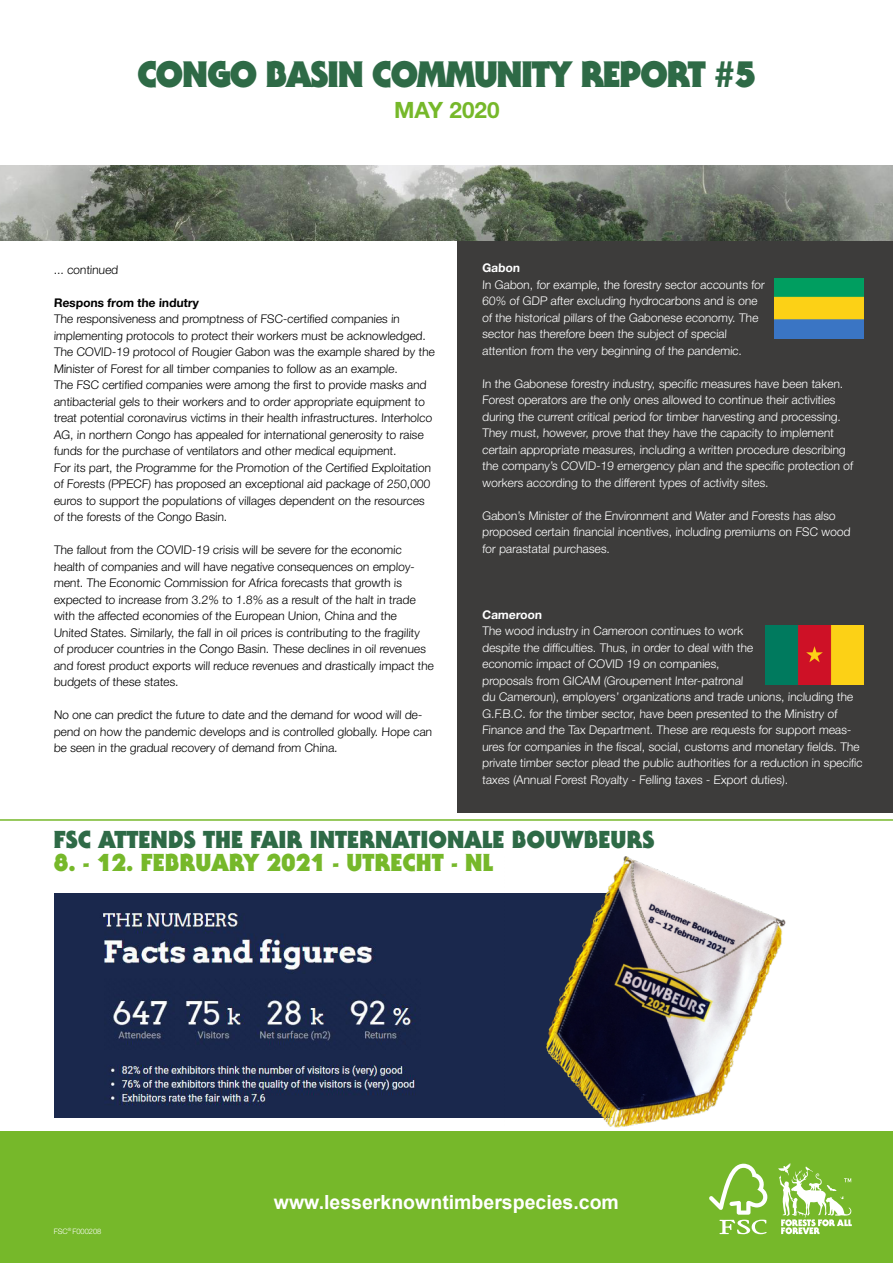
<style>
.page{position:relative;width:893px;height:1263px;background:#fff}
.page>*{position:absolute;margin:0;border:0;box-sizing:border-box;transform-origin:0 0}
.t1{font:900 36px "Serif Gothic Std";letter-spacing:-.04em;color:#2e6a46}
.t2{font:900 24px "Serif Gothic Std";color:#2e6a46}
.t3{font:900 24px "Serif Gothic Std";color:#76b82a}
.t4{font:700 22.5px "Helvetica Neue LT Std";color:#76b82a}
.t5{font:700 19.5px "Arial";color:#fff}
.t6{font:300 12px/16.5px "Helvetica Neue LT Std";color:#000}
.t7{font:300 12px/16.5px "Helvetica Neue LT Std";color:#fff}
.t8{font:700 12px "Helvetica Neue LT Std";color:#000}
.t9{font:700 12px "Helvetica Neue LT Std";color:#fff}
.t10{font:300 7.5px "Helvetica Neue LT Std";color:#fff}
</style>
<div class="page">
<div style="left:0;top:1131px;width:893px;height:132px;background:#76b82a"></div>
<svg style="left:709px;top:1164px;width:58px;height:70px"></svg>
<svg style="left:778px;top:1163px;width:74px;height:71px"></svg>
<div style="left:457px;top:241px;width:436px;height:571px;background:#3d3c3b"></div>
<img style="left:0;top:166px;width:893px;height:75px">
<hr style="left:0;top:819px;width:893px;height:2px;background:#76b82a">
<img style="left:765px;top:625px;width:99px;height:60px">
<img style="left:774px;top:279px;width:90px;height:59px">
<img style="left:54px;top:894px;width:420px;height:223px">
<img style="left:474px;top:857px;width:312px;height:270px">
<h1 class="t1" style="left:137px;top:52px;width:621px">CONGO BASIN COMMUNITY REPORT #5</h1>
<h3 class="t4" style="left:394px;top:96px;width:107px">MAY 2020</h3>
<p class="t6" style="left:54px;top:261px;width:67px">... continued</p>
<p class="t8" style="left:54px;top:295px;width:146px">Respons from the indutry</p>
<p class="t6" style="left:54px;top:310px;width:383px">The responsiveness and promptness of FSC-certified companies in implementing protocols to protect their workers must be acknowledged.<br>The COVID-19 protocol of Rougier Gabon was the example shared by the Minister of Forest for all timber companies to follow as an example.<br>The FSC certified companies were among the first to provide masks and antibacterial gels to their workers and to order appropriate equipment to treat potential coronavirus victims in their health infrastructures. Interholco AG, in northern Congo has appealed for international generosity to raise funds for the purchase of ventilators and other medical equipment.<br>For its part, the Programme for the Promotion of the Certified Exploitation of Forests (PPECF) has proposed an exceptional aid package of 250,000 euros to support the populations of villages dependent on the resources of the forests of the Congo Basin.</p>
<p class="t6" style="left:54px;top:541px;width:382px">The fallout from the COVID-19 crisis will be severe for the economic health of companies and will have negative consequences on employ&shy;ment. The Economic Commission for Africa forecasts that growth is expected to increase from 3.2% to 1.8% as a result of the halt in trade with the affected economies of the European Union, China and the United States. Similarly, the fall in oil prices is contributing to the fragility<br>of producer countries in the Congo Basin. These declines in oil revenues and forest product exports will reduce revenues and drastically impact the budgets of these states.</p>
<p class="t6" style="left:54px;top:706px;width:381px">No one can predict the future to date and the demand for wood will de&shy;pend on how the pandemic develops and is controlled globally. Hope can be seen in the gradual recovery of demand from China.</p>
<p class="t9" style="left:482px;top:260px;width:40px">Gabon</p>
<p class="t7" style="left:482px;top:276px;width:285px">In Gabon, for example, the forestry sector accounts for 60% of GDP after excluding hydrocarbons and is one of the historical pillars of the Gabonese economy. The sector has therefore been the subject of special attention from the very beginning of the pandemic.</p>
<p class="t7" style="left:482px;top:375px;width:372px">In the Gabonese forestry industry, specific measures have been taken.<br>Forest operators are the only ones allowed to continue their activities during the current critical period for timber harvesting and processing.<br>They must, however, prove that they have the capacity to implement certain appropriate measures, including a written procedure describing the company’s COVID-19 emergency plan and the specific protection of workers according to the different types of activity sites.</p>
<p class="t7" style="left:482px;top:507px;width:370px">Gabon’s Minister of the Environment and Water and Forests has also proposed certain financial incentives, including premiums on FSC wood for parastatal purchases.</p>
<p class="t9" style="left:482px;top:607px;width:62px">Cameroon</p>
<p class="t7" style="left:482px;top:622px;width:383px">The wood industry in Cameroon continues to work<br>despite the difficulties. Thus, in order to deal with the<br>economic impact of COVID 19 on companies,<br>proposals from GICAM (Groupement Inter-patronal<br>du Cameroun), employers’ organizations and trade unions, including the G.F.B.C. for the timber sector, have been presented to the Ministry of Finance and the Tax Department. These are requests for support meas&shy;ures for companies in the fiscal, social, customs and monetary fields. The private timber sector plead the public authorities for a reduction in specific taxes (Annual Forest Royalty - Felling taxes - Export duties).</p>
<h2 class="t2" style="left:54px;top:825px;width:602px">FSC ATTENDS THE FAIR INTERNATIONALE BOUWBEURS</h2>
<h2 class="t3" style="left:54px;top:847px;width:441px">8. - 12. FEBRUARY 2021 - UTRECHT - NL</h2>
<p class="t10" style="left:54px;top:1226px;width:49px">FSC<sup>®</sup> F000208</p>
<h3 class="t5" style="left:274px;top:1188px;width:346px">www.lesserknowntimberspecies.com</h3>
</div>
